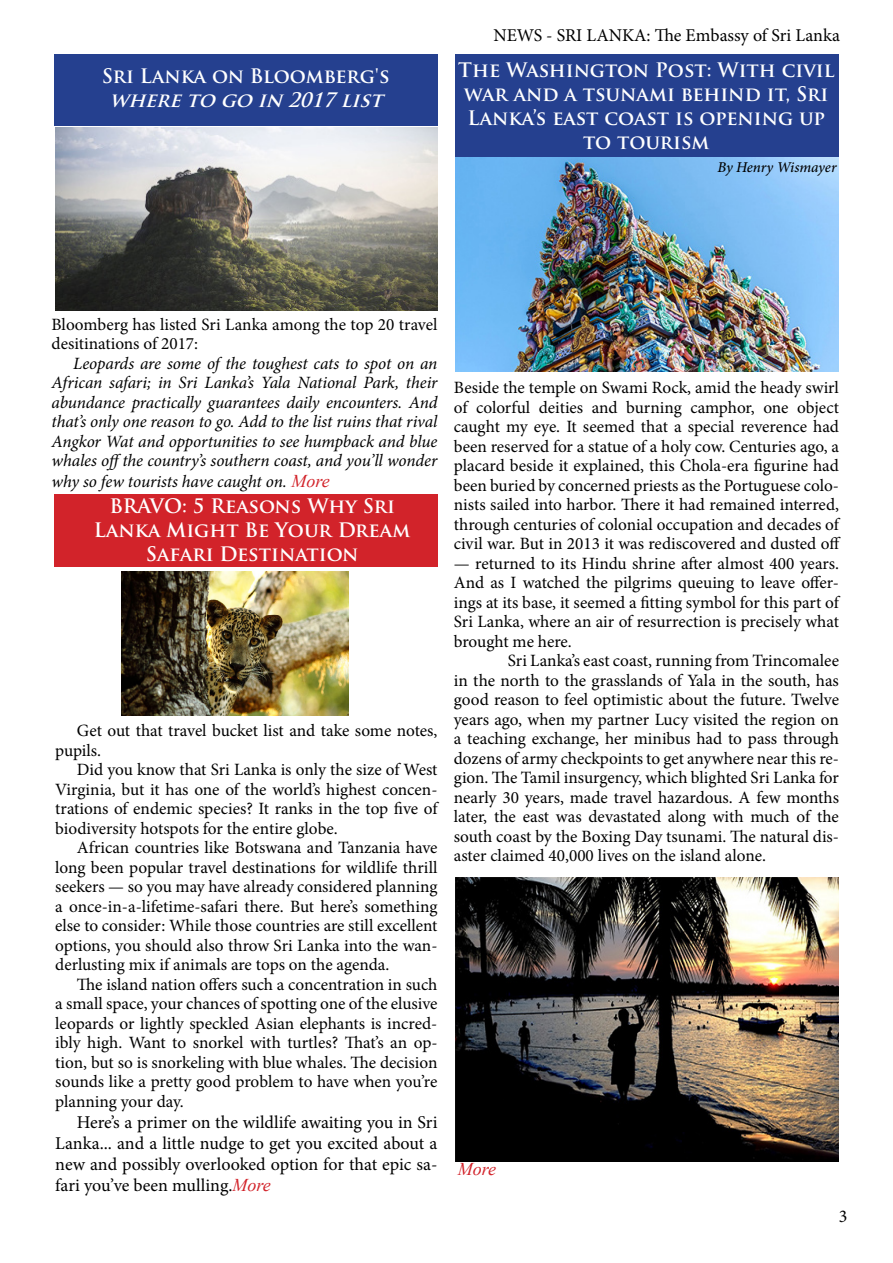
<style>
.page{position:relative;width:893px;height:1263px;background:#fff}
.page>*{position:absolute;margin:0;border:0;box-sizing:border-box;transform-origin:0 0}
.t1{font:700 19.5px/24px "Trajan Pro";color:#fff;text-align:center}
.t2{font:italic 700 19.5px "Trajan Pro";color:#fff}
.t3{font:18px/21px "Minion Pro";color:#000;text-align:justify}
.t4{font:italic 18px "Times New Roman";color:#d2232a}
.t5{font:17.25px/19.5px "Minion Pro";letter-spacing:-.005em;color:#000;text-align:justify}
.t6{font:italic 17.25px/19.8px "Minion Pro";letter-spacing:-.005em;color:#000;text-align:justify}
.t7{font:italic 500 15px "Minion Pro";letter-spacing:-.01em;color:#000}
.s1{font-family:"Times New Roman";font-size:18px;color:#d2232a}
.s2{font-family:"Times New Roman";font-style:italic;color:#d2232a}
</style>
<div class="page">
<img style="left:455px;top:156px;width:384px;height:215px">
<div style="left:455px;top:54px;width:384px;height:102px;background:#25408f"></div>
<div style="left:54px;top:54px;width:383px;height:72px;background:#25408f"></div>
<div style="left:54px;top:494px;width:383px;height:73px;background:#d2232a"></div>
<img style="left:55px;top:127px;width:382px;height:184px">
<img style="left:455px;top:878px;width:384px;height:283px">
<img style="left:122px;top:572px;width:226px;height:144px">
<p class="t1" style="left:102px;top:64px;width:289px">Sri Lanka on Bloomberg's</p>
<p class="t2" style="left:109px;top:88px;width:281px">WHERETO GO IN 2017LIST</p>
<p class="t3" style="left:493px;top:24px;width:348px">NEWS - SRI LANKA: The Embassy of Sri Lanka</p>
<p class="t1" style="left:458px;top:58px;width:378px">The Washington Post: With civil war and a tsunami behind it, Sri<br>Lanka’s east coast is opening up to tourism</p>
<p class="t7" style="left:718px;top:156px;width:120px">By Henry Wismayer</p>
<p class="t5" style="left:52px;top:315px;width:387px">Bloomberg has listed Sri Lanka among the top 20 travel desitinations of 2017:</p>
<p class="t6" style="left:52px;top:353px;width:387px;text-indent:22px">Leopards are some of the toughest cats to spot on an African safari; in Sri Lanka’s Yala National Park, their abundance practically guarantees daily encounters. And that’s only one reason to go. Add to the list ruins that rival Angkor Wat and opportunities to see humpback and blue whales offthe country’s southern coast, and you’ll wonder why so few tourists have caught on. <span class="s1">More</span></p>
<p class="t1" style="left:94px;top:495px;width:318px">BRAVO: 5 Reasons Why Sri<br>Lanka Might Be Your Dream<br>Safari Destination</p>
<p class="t5" style="left:55px;top:721px;width:384px;text-indent:22px">Get out that travel bucket list and take some notes, pupils.</p>
<p class="t5" style="left:55px;top:760px;width:384px;text-indent:22px">Did you know that Sri Lanka is only the size of West Virginia, but it has one of the world’s highest concen&shy;trations of endemic species? It ranks in the top five of biodiversity hotspots for the entire globe.</p>
<p class="t5" style="left:55px;top:838px;width:384px;text-indent:22px">African countries like Botswana and Tanzania have long been popular travel destinations for wildlife thrill seekers — so you may have already considered planning a once-in-a-lifetime-safari there. But here’s something else to consider: While those countries are still excellent options, you should also throw Sri Lanka into the wan&shy;derlusting mix if animals are tops on the agenda.</p>
<p class="t5" style="left:55px;top:974px;width:384px;text-indent:22px">The island nation offers such a concentration in such a small space, your chances of spotting one of the elusive leopards or lightly speckled Asian elephants is incred&shy;ibly high. Want to snorkel with turtles? That’s an op&shy;tion, but so is snorkeling with blue whales. The decision sounds like a pretty good problem to have when you’re planning your day.</p>
<p class="t3" style="left:55px;top:1112px;width:384px;text-indent:22px">Here’s a primer on the wildlife awaiting you in Sri Lanka... and a little nudge to get you excited about a new and possibly overlooked option for that epic sa&shy;fari you’ve been mulling.<span class="s2">More</span></p>
<p class="t5" style="left:454px;top:378px;width:388px">Beside the temple on Swami Rock, amid the heady swirl of colorful deities and burning camphor, one object caught my eye. It seemed that a special reverence had been reserved for a statue of a holy cow. Centuries ago, a placard beside it explained, this Chola-era figurine had been buried by concerned priests as the Portuguese colo&shy;nists sailed into harbor. There it had remained interred, through centuries of colonial occupation and decades of civil war. But in 2013 it was rediscovered and dusted off</p>
<p class="t5" style="left:454px;top:554px;width:387px">— returned to its Hindu shrine after almost 400 years.<br>And as I watched the pilgrims queuing to leave offer&shy;ings at its base, it seemed a fitting symbol for this part of Sri Lanka, where an air of resurrection is precisely what brought me here.</p>
<p class="t5" style="left:454px;top:651px;width:387px;text-indent:54px">Sri Lanka’s east coast, running from Trincomalee in the north to the grasslands of Yala in the south, has good reason to feel optimistic about the future. Twelve years ago, when my partner Lucy visited the region on a teaching exchange, her minibus had to pass through dozens of army checkpoints to get anywhere near this re&shy;gion. The Tamil insurgency, which blighted Sri Lanka for nearly 30 years, made travel hazardous. A few months later, the east was devastated along with much of the south coast by the Boxing Day tsunami. The natural dis&shy;aster claimed 40,000 lives on the island alone.</p>
<p class="t4" style="left:458px;top:1156px;width:40px">More</p>
<p class="t3" style="left:839px;top:1206px;width:10px">3</p>
</div>
